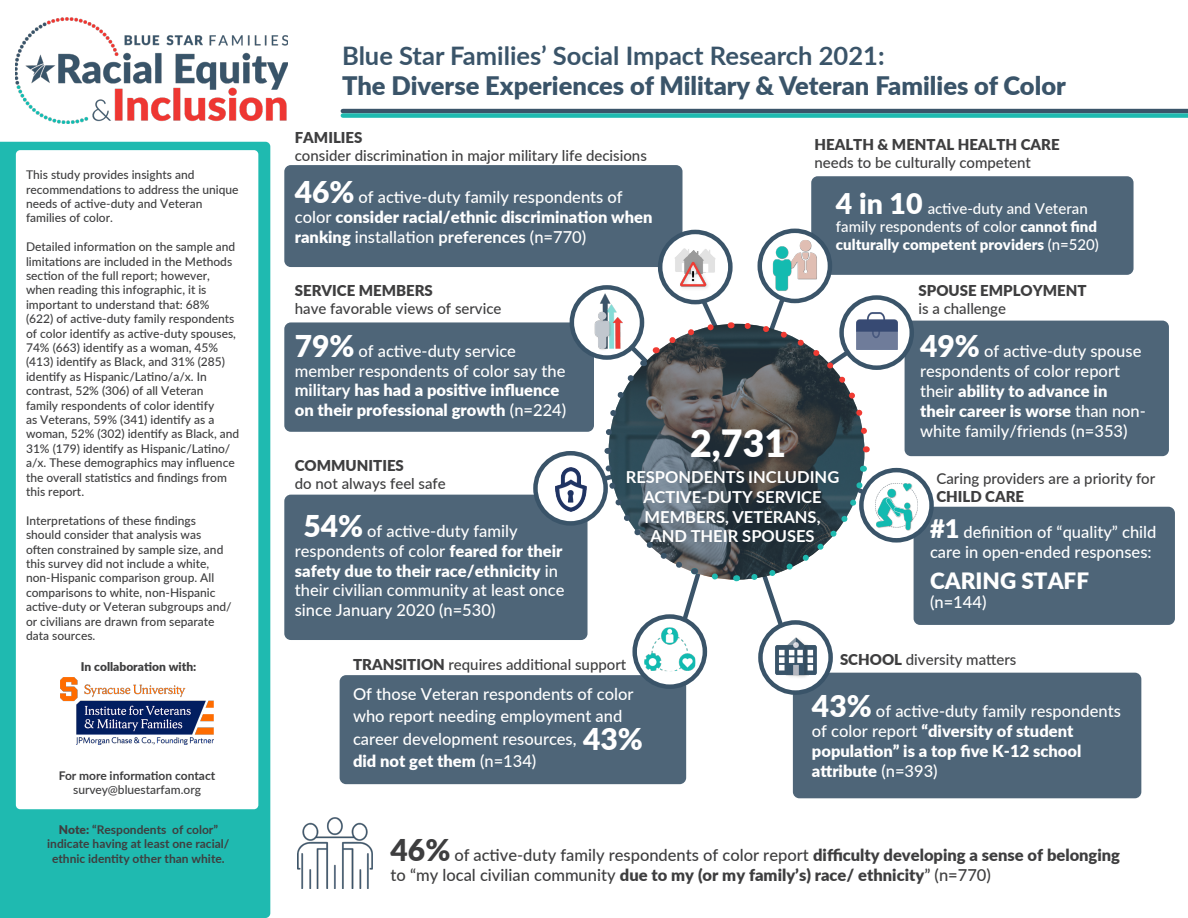
<style>
.page{position:relative;width:1188px;height:918px;background:#fff}
.page>*{position:absolute;margin:0;border:0;box-sizing:border-box;transform-origin:0 0}
.t1{font:900 37.5px "Lato";color:#fff}
.t2{font:900 30px "Lato";color:#fff}
.t3{font:900 25.5px "Lato";color:#3a5469}
.t4{font:700 25.5px "Lato";color:#3a5469}
.t5{font:900 22.5px "Lato";color:#fff}
.t6{font:500 16.5px/19.8px "Lato";color:#fff}
.t7{font:500 16.5px/19.8px "Lato";color:#3e3e3f}
.t8{font:900 16.5px/19.8px "Lato";color:#fff}
.t9{font:700 16.5px/19.8px "Lato";color:#fff;text-align:center}
.t10{font:500 15px/18px "Lato";color:#3e3e3f}
.t11{font:500 15px/18px "Lato";color:#fff}
.t12{font:900 15px "Lato";color:#3e3e3f}
.t13{font:500 12px/14.4px "Lato";color:#3e3e3f}
.t14{font:700 12px/14.4px "Lato";color:#3e3e3f;text-align:center}
.t15{font:900 12px "Lato";color:#3e3e3f}
.s1{font-weight:900;font-size:30px}
.s2{font-weight:900}
.s3{font-weight:700}
.s4{font-weight:900;font-size:28.5px}
.s5{font-weight:900;font-size:25.5px}
.s6{font-weight:500}
.s7{font-size:30px}
</style>
<div class="page">
<div style="left:0;top:142px;width:270px;height:776px;background:#1fbab0"></div>
<div style="left:16px;top:150px;width:242px;height:659px;background:#fff;border-radius:4px"></div>
<div style="left:340px;top:675px;width:346px;height:109px;background:#4e6578;border-radius:6px"></div>
<div style="left:811px;top:176px;width:323px;height:99px;background:#4e6578;border-radius:6px"></div>
<div style="left:284px;top:322px;width:310px;height:110px;background:#4e6578;border-radius:6px"></div>
<div style="left:284px;top:495px;width:304px;height:145px;background:#4e6578;border-radius:6px"></div>
<div style="left:793px;top:673px;width:348px;height:125px;background:#4e6578;border-radius:6px"></div>
<div style="left:914px;top:507px;width:261px;height:118px;background:#4e6578;border-radius:6px"></div>
<div style="left:905px;top:321px;width:264px;height:135px;background:#4e6578;border-radius:6px"></div>
<div style="left:284px;top:165px;width:399px;height:102px;background:#4e6578;border-radius:6px"></div>
<svg style="left:609px;top:324px;width:255px;height:256px;background:#303f47"></svg>
<img style="left:16px;top:17px;width:271px;height:107px">
<svg style="left:660px;top:232px;width:70px;height:70px"></svg>
<div style="left:658px;top:230px;width:75px;height:74px;border:4px solid #3a5469;border-radius:50%"></div>
<img style="left:675px;top:249px;width:41px;height:11px">
<svg style="left:572px;top:287px;width:70px;height:71px"></svg>
<div style="left:570px;top:285px;width:74px;height:75px;border:4px solid #3a5469;border-radius:50%"></div>
<img style="left:593px;top:293px;width:8px;height:59px">
<svg style="left:535px;top:453px;width:71px;height:70px"></svg>
<div style="left:533px;top:451px;width:75px;height:75px;border:4px solid #3a5469;border-radius:50%"></div>
<img style="left:555px;top:468px;width:9px;height:44px">
<svg style="left:635px;top:617px;width:70px;height:70px"></svg>
<div style="left:632px;top:614px;width:75px;height:75px;border:4px solid #3a5469;border-radius:50%"></div>
<img style="left:644px;top:658px;width:51px;height:13px">
<svg style="left:861px;top:470px;width:71px;height:70px"></svg>
<div style="left:859px;top:468px;width:75px;height:75px;border:4px solid #3a5469;border-radius:50%"></div>
<img style="left:902px;top:483px;width:16px;height:48px">
<svg style="left:760px;top:622px;width:71px;height:71px"></svg>
<div style="left:758px;top:620px;width:75px;height:75px;border:4px solid #3a5469;border-radius:50%"></div>
<img style="left:776px;top:666px;width:40px;height:14px">
<svg style="left:842px;top:298px;width:70px;height:70px"></svg>
<div style="left:839px;top:295px;width:75px;height:75px;border:4px solid #3a5469;border-radius:50%"></div>
<img style="left:883px;top:313px;width:14px;height:36px">
<svg style="left:760px;top:231px;width:70px;height:70px"></svg>
<div style="left:758px;top:229px;width:74px;height:74px;border:4px solid #3a5469;border-radius:50%"></div>
<img style="left:772px;top:240px;width:45px;height:20px">
<img style="left:298px;top:818px;width:74px;height:71px">
<svg style="left:746px;top:466px;width:156px;height:200px"></svg>
<svg style="left:601px;top:260px;width:282px;height:194px"></svg>
<svg style="left:564px;top:460px;width:173px;height:198px"></svg>
<img style="left:60px;top:677px;width:154px;height:68px">
<hr style="left:343px;top:109px;width:845px;height:4px;background:#3a5469">
<div style="left:343px;top:113px;width:845px;height:5px;background:#1fbab0"></div>
<p class="t13" style="left:26px;top:167px;width:214px">This study provides insights and recommendations to address the unique needs of active-duty and Veteran families of color.</p>
<p class="t13" style="left:26px;top:239px;width:215px">Detailed information on the sample and limitations are included in the Methods section of the full report; however, when reading this infographic, it is important to understand that: 68% (622) of active-duty family respondents of color identify as active-duty spouses, 74% (663) identify as a woman, 45% (413) identify as Black, and 31% (285) identify as Hispanic/Latino/a/x. In contrast, 52% (306) of all Veteran<br>family respondents of color identify<br>as Veterans, 59% (341) identify as a woman, 52% (302) identify as Black, and 31% (179) identify as Hispanic/Latino/ a/x. These demographics may influence the overall statistics and findings from this report.</p>
<p class="t13" style="left:26px;top:513px;width:207px">Interpretations of these findings should consider that analysis was often constrained by sample size, and this survey did not include a white, non-Hispanic comparison group. All comparisons to white, non-Hispanic active-duty or Veteran subgroups and/ or civilians are drawn from separate data sources.</p>
<p class="t4" style="left:342px;top:37px;width:544px">Blue Star Families’ Social Impact Research 2021:</p>
<p class="t3" style="left:342px;top:67px;width:725px">The Diverse Experiences of Military &amp; Veteran Families of Color</p>
<p class="t12" style="left:295px;top:126px;width:69px">FAMILIES</p>
<p class="t10" style="left:295px;top:146px;width:354px">consider discrimination in major military life decisions</p>
<p class="t6" style="left:295px;top:187px;width:359px"><span class="s1">46%</span> of active-duty family respondents of color <span class="s2">consider racial/ethnic discrimination when ranking</span> installation <span class="s3">preferences</span> (n=770)</p>
<p class="t12" style="left:295px;top:279px;width:140px">SERVICE MEMBERS</p>
<p class="t10" style="left:295px;top:299px;width:208px">have favorable views of service</p>
<p class="t10" style="left:814px;top:135px;width:247px"><span class="s2">HEALTH &amp; MENTAL HEALTH CARE </span>needs to be culturally competent</p>
<p class="t11" style="left:836px;top:199px;width:264px"><span class="s4">4 in 10</span> active-duty and Veteran family respondents of color <span class="s2">cannot find culturally competent providers</span> (n=520)</p>
<p class="t12" style="left:919px;top:280px;width:170px">SPOUSE EMPLOYMENT</p>
<p class="t10" style="left:919px;top:299px;width:89px">is a challenge</p>
<p class="t6" style="left:295px;top:340px;width:273px"><span class="s1">79%</span> of active-duty service member respondents of color say the <span class="s3">military</span> <span class="s2">has had a positive influence on their professional growth</span> (n=224)</p>
<p class="t12" style="left:295px;top:454px;width:111px">COMMUNITIES</p>
<p class="t10" style="left:295px;top:474px;width:153px">do not always feel safe</p>
<p class="t6" style="left:295px;top:520px;width:271px;text-indent:9px"><span class="s1">54%</span> of active-duty family respondents of color <span class="s2">feared for their safety due to their race/ethnicity</span> in their civilian community at least once since January 2020 (n=530)</p>
<p class="t1" style="left:690px;top:415px;width:97px">2,731</p>
<p class="t9" style="left:626px;top:466px;width:215px">RESPONDENTS INCLUDING</p>
<p class="t9" style="left:644px;top:486px;width:180px">ACTIVE-DUTY SERVICE<br>MEMBERS, VETERANS,<br>AND THEIR SPOUSES</p>
<p class="t6" style="left:920px;top:341px;width:227px"><span class="s1">49%</span> of active-duty spouse respondents of color report their <span class="s2">ability to advance in their career is worse</span> than non&shy;white family/friends (n=353)</p>
<p class="t10" style="left:936px;top:469px;width:220px">Caring providers are a priority for<br><span class="s2">CHILD CARE</span></p>
<p class="t6" style="left:930px;top:522px;width:228px"><span class="s5">#1</span> definition of “quality” child care in open-ended responses:</p>
<p class="t5" style="left:930px;top:564px;width:161px">CARING STAFF</p>
<p class="t6" style="left:930px;top:592px;width:58px">(n=144)</p>
<p class="t15" style="left:81px;top:657px;width:117px">In collaboration with:</p>
<p class="t10" style="left:840px;top:650px;width:178px"><span class="s2">SCHOOL</span> diversity matters</p>
<p class="t10" style="left:353px;top:655px;width:275px"><span class="s2">TRANSITION</span> requires additional support</p>
<p class="t14" style="left:59px;top:768px;width:158px">For more information contact</p>
<p class="t13" style="left:73px;top:782px;width:129px">survey@bluestarfam.org</p>
<p class="t14" style="left:47px;top:822px;width:184px"><span class="s2">Note:</span> “Respondents of color” indicate having at least one racial/ ethnic identity other than white.</p>
<p class="t6" style="left:353px;top:682px;width:282px;line-height:22.5px">Of those Veteran respondents of color who report needing employment and career development resources,</p>
<p class="t8" style="left:353px;top:751px;width:185px">did not get them <span class="s6">(n=134)</span></p>
<p class="t2" style="left:583px;top:716px;width:61px">43%</p>
<p class="t8" style="left:812px;top:701px;width:310px"><span class="s7">43%</span> <span class="s6">of active-duty family respondents of color report</span> “diversity of student population” is a top five K-12 school attribute <span class="s6">(n=393)</span></p>
<p class="t7" style="left:391px;top:844px;width:731px"><span class="s1">46%</span> of active-duty family respondents of color report <span class="s2">difficulty developing a sense of belonging </span>to “my local civilian community <span class="s2">due to my (or my family’s) race/ ethnicity</span>” (n=770)</p>
</div>
